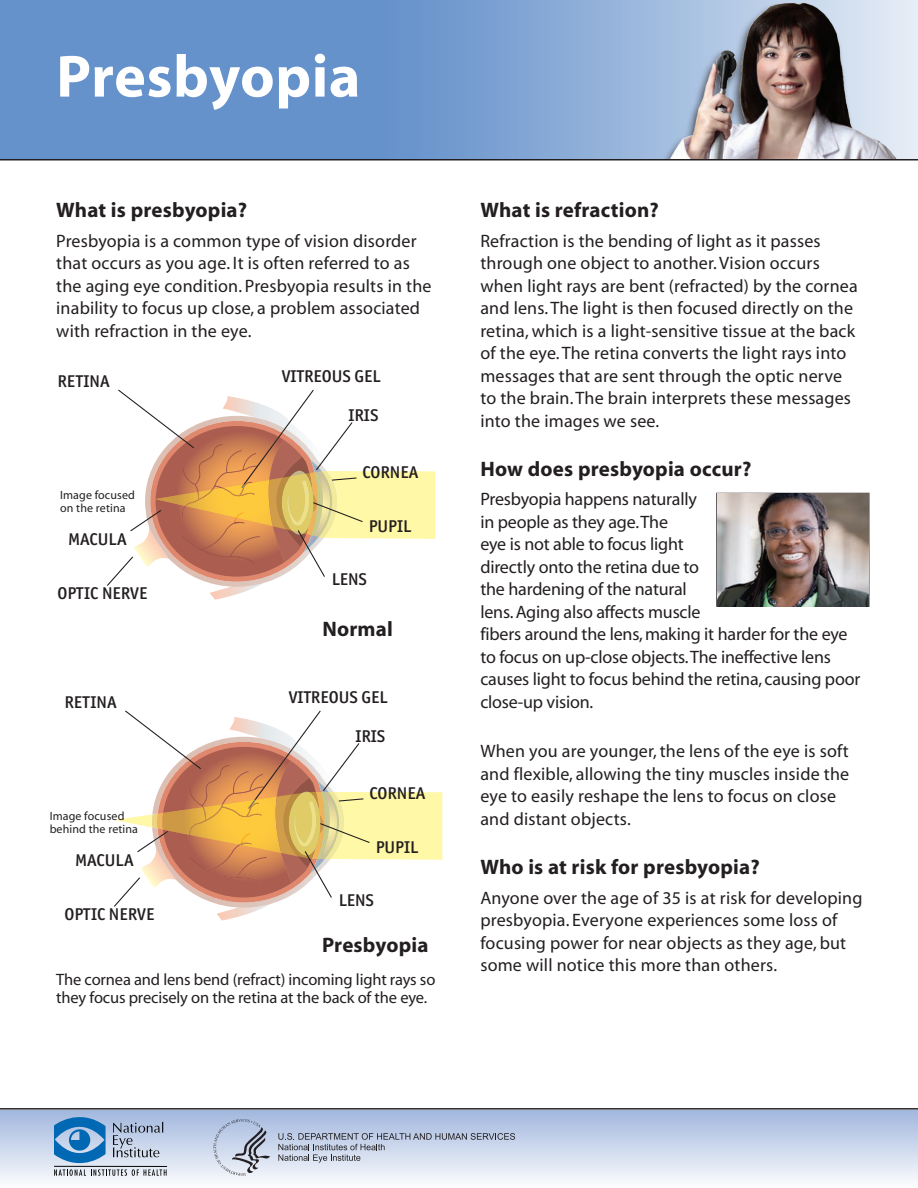
<style>
.page{position:relative;width:918px;height:1188px;background:#fff}
.page>*{position:absolute;margin:0;border:0;box-sizing:border-box;transform-origin:0 0}
.t1{font:700 60px "Myriad";letter-spacing:.01em;color:#fff}
.t2{font:700 21px "Myriad";letter-spacing:.01em;color:#231f20}
.t3{font:18px/22.5px "Myriad";letter-spacing:.01em;color:#231f20}
.t4{font:18px/22.5px "Myriad";letter-spacing:-.01em;color:#231f20}
.t5{font:500 17.1px "Officina San ITC";color:#231f20;scale:1.04 1}
.t6{font:16.5px/18px "Myriad";letter-spacing:-.01em;color:#231f20}
.t7{font:12px/13.2px "Myriad";letter-spacing:.01em;color:#231f20}
</style>
<div class="page">
<div style="left:0;top:1109px;width:918px;height:79px;background:linear-gradient(to bottom,#a0b6dd,#fdfdfe)"></div>
<svg style="left:0;top:0;width:645px;height:159px;background:#7099ce"></svg>
<img style="left:645px;top:0;width:273px;height:159px">
<hr style="left:0;top:159px;width:918px;height:1px;background:#231f20">
<hr style="left:0;top:1108px;width:918px;height:2px;background:#231f20">
<svg style="left:107px;top:390px;width:328px;height:210px"></svg>
<svg style="left:114px;top:710px;width:328px;height:211px"></svg>
<div style="left:716px;top:493px;width:153px;height:114px;border:2px solid #231f20"></div>
<img style="left:717px;top:494px;width:152px;height:112px">
<svg style="left:54px;top:1117px;width:113px;height:59px;background:#8baac9"></svg>
<svg style="left:213px;top:1119px;width:57px;height:57px;background:#b6bfd2"></svg>
<svg style="left:278px;top:1133px;width:237px;height:30px;background:#b9c2d4"></svg>
<h1 class="t1" style="left:56px;top:46px;width:306px">Presbyopia</h1>
<h2 class="t2" style="left:56px;top:200px;width:193px">What is presbyopia?</h2>
<p class="t3" style="left:56px;top:230px;width:377px">Presbyopia is a common type of vision disorder that occurs as you age. It is often referred to as the aging eye condition. Presbyopia results in the inability to focus up close, a problem associated with refraction in the eye.</p>
<p class="t5" style="left:57px;top:371px;width:52px">RETINA</p>
<p class="t5" style="left:282px;top:366px;width:97px">VITREOUS GEL</p>
<p class="t5" style="left:348px;top:405px;width:30px">IRIS</p>
<p class="t7" style="left:60px;top:489px;width:76px">Image focused on the retina</p>
<p class="t5" style="left:68px;top:529px;width:58px">MACULA</p>
<p class="t5" style="left:57px;top:584px;width:88px">OPTIC NERVE</p>
<p class="t5" style="left:64px;top:692px;width:52px">RETINA</p>
<p class="t7" style="left:50px;top:810px;width:90px">Image focused behind the retina</p>
<p class="t5" style="left:75px;top:850px;width:58px">MACULA</p>
<p class="t5" style="left:64px;top:904px;width:88px">OPTIC NERVE</p>
<p class="t5" style="left:363px;top:462px;width:55px">CORNEA</p>
<p class="t5" style="left:369px;top:516px;width:42px">PUPIL</p>
<p class="t5" style="left:332px;top:569px;width:35px">LENS</p>
<p class="t2" style="left:322px;top:618px;width:72px">Normal</p>
<p class="t5" style="left:289px;top:687px;width:97px">VITREOUS GEL</p>
<p class="t5" style="left:355px;top:726px;width:30px">IRIS</p>
<p class="t5" style="left:369px;top:783px;width:55px">CORNEA</p>
<p class="t5" style="left:376px;top:837px;width:42px">PUPIL</p>
<p class="t5" style="left:339px;top:890px;width:35px">LENS</p>
<p class="t2" style="left:322px;top:935px;width:108px">Presbyopia</p>
<p class="t6" style="left:56px;top:971px;width:381px">The cornea and lens bend (refract) incoming light rays so they focus precisely on the retina at the back of the eye.</p>
<h2 class="t2" style="left:480px;top:200px;width:180px">What is refraction?</h2>
<p class="t3" style="left:480px;top:230px;width:379px">Refraction is the bending of light as it passes through one object to another. Vision occurs when light rays are bent (refracted) by the cornea and lens. The light is then focused directly on the retina, which is a light-sensitive tissue at the back of the eye. The retina converts the light rays into messages that are sent through the optic nerve to the brain. The brain interprets these messages into the images we see.</p>
<h2 class="t2" style="left:480px;top:458px;width:273px">How does presbyopia occur?</h2>
<p class="t4" style="left:480px;top:489px;width:381px">Presbyopia happens naturally<br>in people as they age. The<br>eye is not able to focus light<br>directly onto the retina due to<br>the hardening of the natural<br>lens. Aging also affects muscle<br>fibers around the lens, making it harder for the eye to focus on up-close objects. The ineffective lens causes light to focus behind the retina, causing poor close-up vision.</p>
<p class="t3" style="left:480px;top:741px;width:370px">When you are younger, the lens of the eye is soft and flexible, allowing the tiny muscles inside the eye to easily reshape the lens to focus on close and distant objects.</p>
<h2 class="t2" style="left:480px;top:857px;width:281px">Who is at risk for presbyopia?</h2>
<p class="t3" style="left:480px;top:887px;width:384px">Anyone over the age of 35 is at risk for developing presbyopia. Everyone experiences some loss of focusing power for near objects as they age, but some will notice this more than others.</p>
</div>
